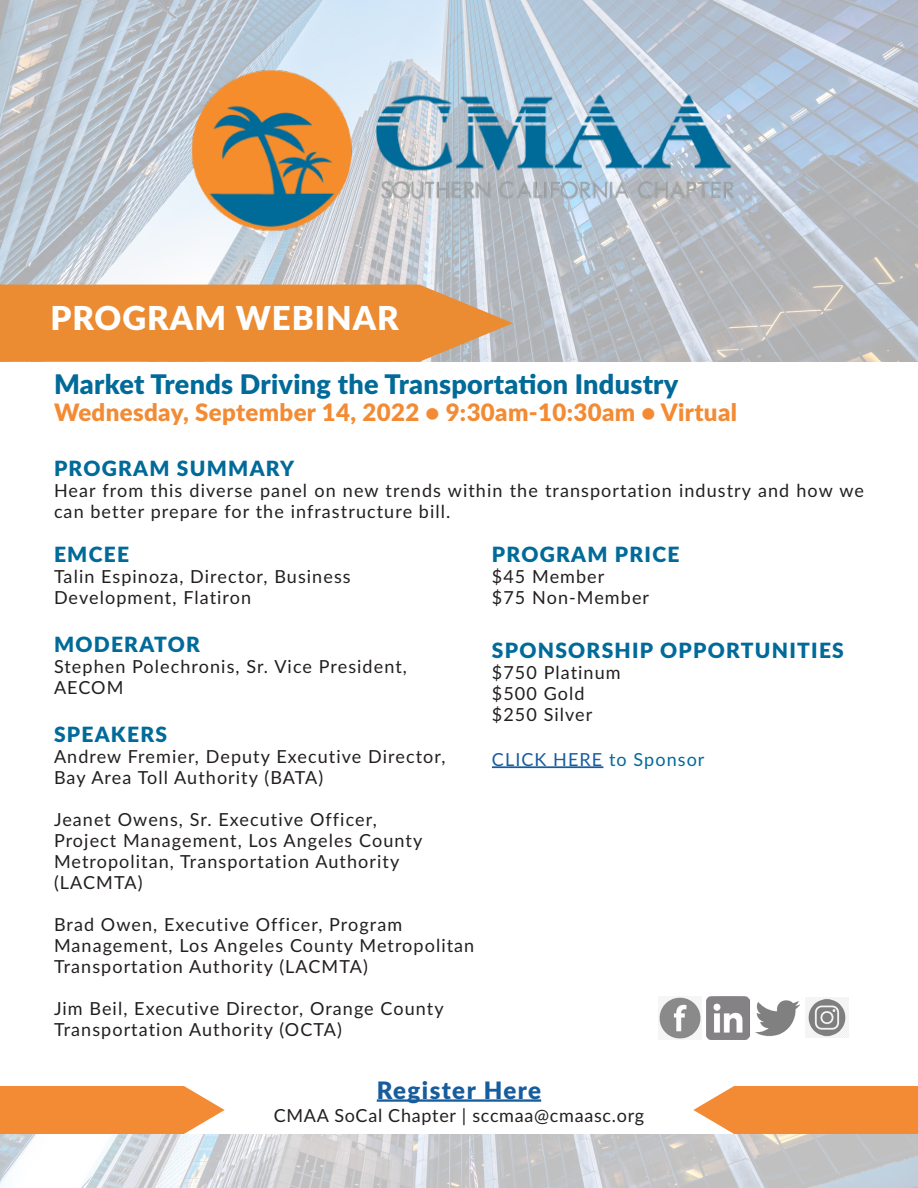
<style>
.page{position:relative;width:918px;height:1188px;background:#fff}
.page>*{position:absolute;margin:0;border:0;box-sizing:border-box;transform-origin:0 0}
.t1{font:900 33px "Lato";letter-spacing:.03em;color:#fff}
.t2{font:900 27px "Lato";letter-spacing:.01em;color:#006a99}
.t3{font:900 24px "Lato";letter-spacing:.015em;color:#f38b34}
.t4{font:900 24px "Lato";letter-spacing:.06em;color:#175d9e}
.t5{font:900 21px "Lato";letter-spacing:.06em;color:#006a99}
.t6{font:18px/21px "Lato";letter-spacing:.06em;color:#231f20}
.t7{font:18px "Lato";letter-spacing:.04em;color:#231f20}
.t8{font:18px "Lato";letter-spacing:.06em;color:#175d9e}
.s1{color:#006a99}
</style>
<div class="page">
<img style="left:0;top:0;width:918px;height:362px">
<img style="left:174px;top:52px;width:578px;height:198px">
<svg style="left:0;top:285px;width:513px;height:77px;background:#e79040"></svg>
<svg style="left:0;top:1086px;width:225px;height:48px;background:#f49546"></svg>
<svg style="left:693px;top:1086px;width:225px;height:48px;background:#f49546"></svg>
<img style="left:0;top:1134px;width:918px;height:54px">
<hr style="left:377px;top:1099px;width:164px;height:3px;background:#175d9e">
<hr style="left:492px;top:766px;width:111px;height:2px;background:#175d9e">
<img style="left:756px;top:1000px;width:43px;height:37px">
<img style="left:806px;top:998px;width:43px;height:40px">
<img style="left:706px;top:996px;width:44px;height:43px">
<img style="left:659px;top:997px;width:42px;height:42px">
<p class="t1" style="left:50px;top:293px;width:350px">PROGRAM WEBINAR</p>
<p class="t2" style="left:54px;top:364px;width:626px">Market Trends Driving the Transportation Industry</p>
<p class="t3" style="left:54px;top:395px;width:685px">Wednesday, September 14, 2022 • 9:30am-10:30am • Virtual</p>
<p class="t5" style="left:54px;top:452px;width:242px">PROGRAM SUMMARY</p>
<p class="t6" style="left:54px;top:479px;width:811px">Hear from this diverse panel on new trends within the transportation industry and how we can better prepare for the infrastructure bill.</p>
<p class="t5" style="left:54px;top:539px;width:77px">EMCEE</p>
<p class="t6" style="left:54px;top:566px;width:298px">Talin Espinoza, Director, Business<br>Development, Flatiron</p>
<p class="t5" style="left:54px;top:629px;width:147px">MODERATOR</p>
<p class="t6" style="left:54px;top:656px;width:355px">Stephen Polechronis, Sr. Vice President,<br>AECOM</p>
<p class="t5" style="left:54px;top:719px;width:115px">SPEAKERS</p>
<p class="t6" style="left:54px;top:746px;width:393px">Andrew Fremier, Deputy Executive Director,<br>Bay Area Toll Authority (BATA)</p>
<p class="t6" style="left:54px;top:809px;width:370px">Jeanet Owens, Sr. Executive Officer,<br>Project Management, Los Angeles County<br>Metropolitan, Transportation Authority (LACMTA)</p>
<p class="t6" style="left:54px;top:914px;width:422px">Brad Owen, Executive Officer, Program<br>Management, Los Angeles County Metropolitan<br>Transportation Authority (LACMTA)</p>
<p class="t6" style="left:54px;top:998px;width:391px">Jim Beil, Executive Director, Orange County<br>Transportation Authority (OCTA)</p>
<p class="t5" style="left:492px;top:539px;width:189px">PROGRAM PRICE</p>
<p class="t6" style="left:492px;top:566px;width:114px">$45 Member</p>
<p class="t6" style="left:492px;top:587px;width:159px">$75 Non-Member</p>
<p class="t5" style="left:492px;top:635px;width:354px">SPONSORSHIP OPPORTUNITIES</p>
<p class="t6" style="left:492px;top:662px;width:130px">$750 Platinum</p>
<p class="t6" style="left:492px;top:683px;width:94px">$500 Gold</p>
<p class="t6" style="left:492px;top:704px;width:102px">$250 Silver</p>
<p class="t8" style="left:492px;top:747px;width:214px">CLICK HERE <span class="s1">to Sponsor</span></p>
<p class="t4" style="left:377px;top:1073px;width:166px">Register Here</p>
<p class="t7" style="left:274px;top:1102px;width:372px">CMAA SoCal Chapter | sccmaa@cmaasc.org</p>
</div>
